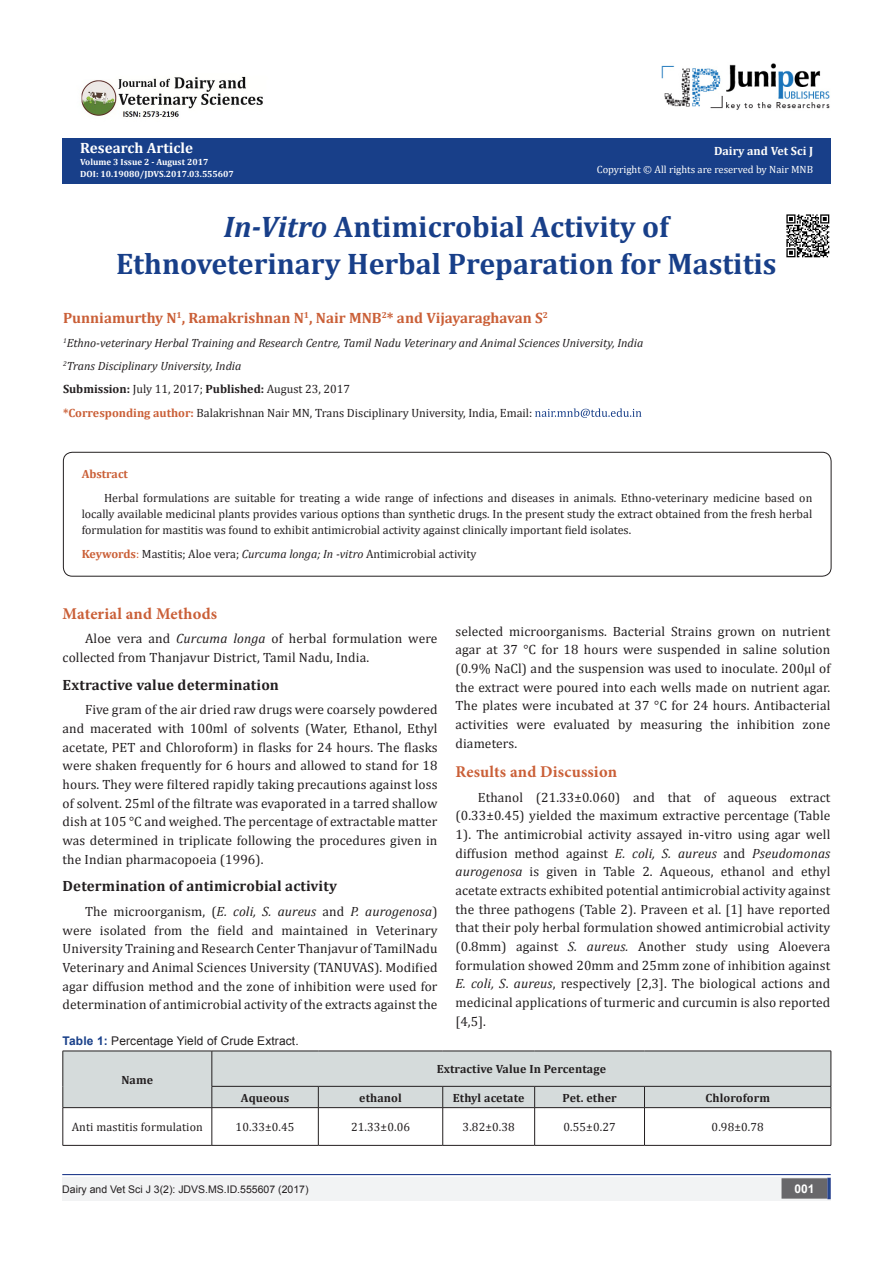
<style>
.page{position:relative;width:893px;height:1263px;background:#fff}
.page>*{position:absolute;margin:0;border:0;box-sizing:border-box;transform-origin:0 0}
.t1{font:700 29.85px "Cambria";color:#183f89}
.t2{font:700 16.5px "Minion Pro";letter-spacing:.01em;color:#ca5f37}
.t3{font:700 15px "Cambria";letter-spacing:.01em;color:#231f20}
.t4{font:700 15px "Cambria";color:#ca5f37}
.t5{font:700 15px "Cambria";color:#fff}
.t6{font:13.5px/18.8px "Cambria";letter-spacing:.01em;color:#231f20;text-align:justify}
.t7{font:12px/15.8px "Cambria";color:#231f20;text-align:justify}
.t8{font:italic 12px "Cambria";color:#231f20}
.t9{font:700 12px "Cambria";letter-spacing:.01em;color:#231f20}
.t10{font:12px "Arial";letter-spacing:.01em;color:#231f20}
.t11{font:700 12px "Cambria";color:#fffefc}
.t12{font:700 12px "Cambria";color:#ca5f37}
.t13{font:700 12px "Arial";color:#fff}
.t14{font:10.5px "Arial";color:#231f20}
.t15{font:10.5px "Cambria";color:#fffefc}
.t16{font:700 9px "Cambria";color:#fff}
.s1{font-style:italic}
.s2{font-weight:700}
.s3{font-weight:700;color:#ca5f37}
.s4{color:#ca5f37}
.s5{font-weight:700;color:#183f89}
</style>
<div class="page">
<div style="left:62px;top:138px;width:769px;height:45px;background:#183f89"></div>
<svg style="left:535px;top:408px;width:106px;height:10px"></svg>
<img style="left:662px;top:63px;width:168px;height:47px">
<div style="left:62px;top:1177px;width:393px;height:24px;background:#f2f3f4"></div>
<div style="left:455px;top:1177px;width:376px;height:24px;background:#f2f3f4"></div>
<div style="left:782px;top:1179px;width:45px;height:19px;background:#68676a"></div>
<div style="left:781px;top:1178px;width:46px;height:20px;border:2px solid #68676a"></div>
<svg style="left:827px;top:1178px;width:4px;height:21px"></svg>
<hr style="left:62px;top:1174px;width:769px;height:1px;background:#253f8e">
<div style="left:63px;top:452px;width:768px;height:124px;border:1px solid #231f20;border-radius:9px"></div>
<div style="left:63px;top:1051px;width:769px;height:57px;background:#d5dbdb"></div>
<hr style="left:63px;top:1107px;width:149px;height:1px;background:#231f20">
<hr style="left:63px;top:1108px;width:1px;height:37px;background:#231f20">
<hr style="left:212px;top:1107px;width:106px;height:1px;background:#231f20">
<hr style="left:212px;top:1108px;width:1px;height:37px;background:#231f20">
<hr style="left:318px;top:1107px;width:125px;height:1px;background:#231f20">
<hr style="left:318px;top:1108px;width:1px;height:37px;background:#231f20">
<hr style="left:443px;top:1107px;width:92px;height:1px;background:#231f20">
<hr style="left:442px;top:1108px;width:1px;height:37px;background:#231f20">
<hr style="left:535px;top:1107px;width:109px;height:1px;background:#231f20">
<hr style="left:534px;top:1108px;width:1px;height:37px;background:#231f20">
<hr style="left:644px;top:1107px;width:187px;height:1px;background:#231f20">
<hr style="left:644px;top:1108px;width:1px;height:37px;background:#231f20">
<hr style="left:831px;top:1108px;width:1px;height:37px;background:#231f20">
<hr style="left:63px;top:1145px;width:149px;height:1px;background:#231f20">
<hr style="left:212px;top:1145px;width:106px;height:1px;background:#231f20">
<hr style="left:318px;top:1145px;width:125px;height:1px;background:#231f20">
<hr style="left:443px;top:1145px;width:92px;height:1px;background:#231f20">
<hr style="left:535px;top:1145px;width:109px;height:1px;background:#231f20">
<hr style="left:644px;top:1145px;width:187px;height:1px;background:#231f20">
<img style="left:786px;top:214px;width:44px;height:44px">
<img style="left:81px;top:76px;width:182px;height:42px">
<p class="t5" style="left:80px;top:137px;width:114px">Research Article</p>
<p class="t16" style="left:80px;top:156px;width:130px">Volume 3 Issue 2 - August 2017</p>
<p class="t16" style="left:80px;top:168px;width:155px">DOI: 10.19080/JDVS.2017.03.555607</p>
<p class="t11" style="left:714px;top:142px;width:101px">Dairy and Vet Sci J</p>
<p class="t15" style="left:597px;top:163px;width:218px">Copyright © All rights are reserved by Nair MNB</p>
<p class="t1" style="left:224px;top:205px;width:446px"><span class="s1">In-Vitro</span> Antimicrobial Activity of</p>
<p class="t1" style="left:116px;top:243px;width:662px">Ethnoveterinary Herbal Preparation for Mastitis</p>
<p class="t4" style="left:63px;top:308px;width:486px">Punniamurthy N<sup>1</sup>, Ramakrishnan N<sup>1</sup>, Nair MNB<sup>2</sup>* and Vijayaraghavan S<sup>2</sup></p>
<p class="t8" style="left:63px;top:334px;width:582px"><sup>1</sup>Ethno-veterinary Herbal Training and Research Centre, Tamil Nadu Veterinary and Animal Sciences University, India</p>
<p class="t8" style="left:63px;top:357px;width:180px"><sup>2</sup>Trans Disciplinary University, India</p>
<p class="t7" style="left:63px;top:381px;width:289px"><span class="s2">Submission:</span> July 11, 2017; <span class="s2">Published:</span> August 23, 2017</p>
<p class="t7" style="left:63px;top:405px;width:471px"><span class="s3">*Corresponding author:</span> Balakrishnan Nair MN, Trans Disciplinary University, India, Email:</p>
<p class="t12" style="left:82px;top:465px;width:48px">Abstract</p>
<p class="t7" style="left:82px;top:490px;width:732px;text-indent:22px">Herbal formulations are suitable for treating a wide range of infections and diseases in animals. Ethno-veterinary medicine based on locally available medicinal plants provides various options than synthetic drugs. In the present study the extract obtained from the fresh herbal formulation for mastitis was found to exhibit antimicrobial activity against clinically important field isolates.</p>
<p class="t7" style="left:82px;top:546px;width:396px"><span class="s3">Keywords</span><span class="s4">:</span> Mastitis; Aloe vera; <span class="s1">Curcuma longa; In -vitro</span> Antimicrobial activity</p>
<p class="t2" style="left:63px;top:602px;width:156px">Material and Methods</p>
<p class="t6" style="left:63px;top:629px;width:376px;text-indent:22px">Aloe vera and <span class="s1">Curcuma longa</span> of herbal formulation were collected from Thanjavur District, Tamil Nadu, India.</p>
<p class="t3" style="left:63px;top:674px;width:218px">Extractive value determination</p>
<p class="t6" style="left:63px;top:700px;width:376px;text-indent:22px">Five gram of the air dried raw drugs were coarsely powdered and macerated with 100ml of solvents (Water, Ethanol, Ethyl acetate, PET and Chloroform) in flasks for 24 hours. The flasks were shaken frequently for 6 hours and allowed to stand for 18 hours. They were filtered rapidly taking precautions against loss of solvent. 25ml of the filtrate was evaporated in a tarred shallow dish at 105 °C and weighed. The percentage of extractable matter was determined in triplicate following the procedures given in the Indian pharmacopoeia (1996).</p>
<p class="t3" style="left:63px;top:875px;width:276px">Determination of antimicrobial activity</p>
<p class="t6" style="left:63px;top:902px;width:376px;text-indent:22px">The microorganism, (<span class="s1">E. coli, S. aureus</span> and <span class="s1">P. aurogenosa</span>) were isolated from the field and maintained in Veterinary University Training and Research Center Thanjavur of TamilNadu Veterinary and Animal Sciences University (TANUVAS). Modified agar diffusion method and the zone of inhibition were used for determination of antimicrobial activity of the extracts against the</p>
<p class="t6" style="left:455px;top:622px;width:376px">selected microorganisms. Bacterial Strains grown on nutrient agar at 37 °C for 18 hours were suspended in saline solution (0.9% NaCl) and the suspension was used to inoculate. 200μl of the extract were poured into each wells made on nutrient agar.<br>The plates were incubated at 37 °C for 24 hours. Antibacterial activities were evaluated by measuring the inhibition zone diameters.</p>
<p class="t2" style="left:455px;top:760px;width:163px">Results and Discussion</p>
<p class="t6" style="left:455px;top:788px;width:376px;text-indent:22px">Ethanol (21.33±0.060) and that of aqueous extract (0.33±0.45) yielded the maximum extractive percentage (Table 1). The antimicrobial activity assayed in-vitro using agar well diffusion method against <span class="s1">E. coli, S. aureus</span> and <span class="s1">Pseudomonas aurogenosa</span> is given in Table 2. Aqueous, ethanol and ethyl acetate extracts exhibited potential antimicrobial activity against the three pathogens (Table 2). Praveen et al. [1] have reported that their poly herbal formulation showed antimicrobial activity (0.8mm) against <span class="s1">S. aureus.</span> Another study using Aloevera formulation showed 20mm and 25mm zone of inhibition against <span class="s1">E. coli, S</span>. <span class="s1">aureus</span>, respectively [2,3]. The biological actions and medicinal applications of turmeric and curcumin is also reported [4,5].</p>
<p class="t10" style="left:63px;top:1033px;width:238px"><span class="s5">Table 1:</span> Percentage Yield of Crude Extract.</p>
<p class="t9" style="left:121px;top:1071px;width:33px">Name</p>
<p class="t9" style="left:437px;top:1061px;width:171px">Extractive Value In Percentage</p>
<p class="t9" style="left:241px;top:1089px;width:50px">Aqueous</p>
<p class="t9" style="left:359px;top:1089px;width:44px">ethanol</p>
<p class="t9" style="left:453px;top:1089px;width:73px">Ethyl acetate</p>
<p class="t9" style="left:562px;top:1089px;width:56px">Pet. ether</p>
<p class="t9" style="left:705px;top:1089px;width:66px">Chloroform</p>
<p class="t7" style="left:72px;top:1119px;width:133px">Anti mastitis formulation</p>
<p class="t7" style="left:236px;top:1119px;width:60px">10.33±0.45</p>
<p class="t7" style="left:351px;top:1119px;width:60px">21.33±0.06</p>
<p class="t7" style="left:463px;top:1119px;width:54px">3.82±0.38</p>
<p class="t7" style="left:563px;top:1119px;width:54px">0.55±0.27</p>
<p class="t7" style="left:712px;top:1119px;width:54px">0.98±0.78</p>
<p class="t14" style="left:62px;top:1182px;width:248px">Dairy and Vet Sci J 3(2): JDVS.MS.ID.555607 (2017)</p>
<p class="t13" style="left:794px;top:1180px;width:22px">001</p>
</div>
